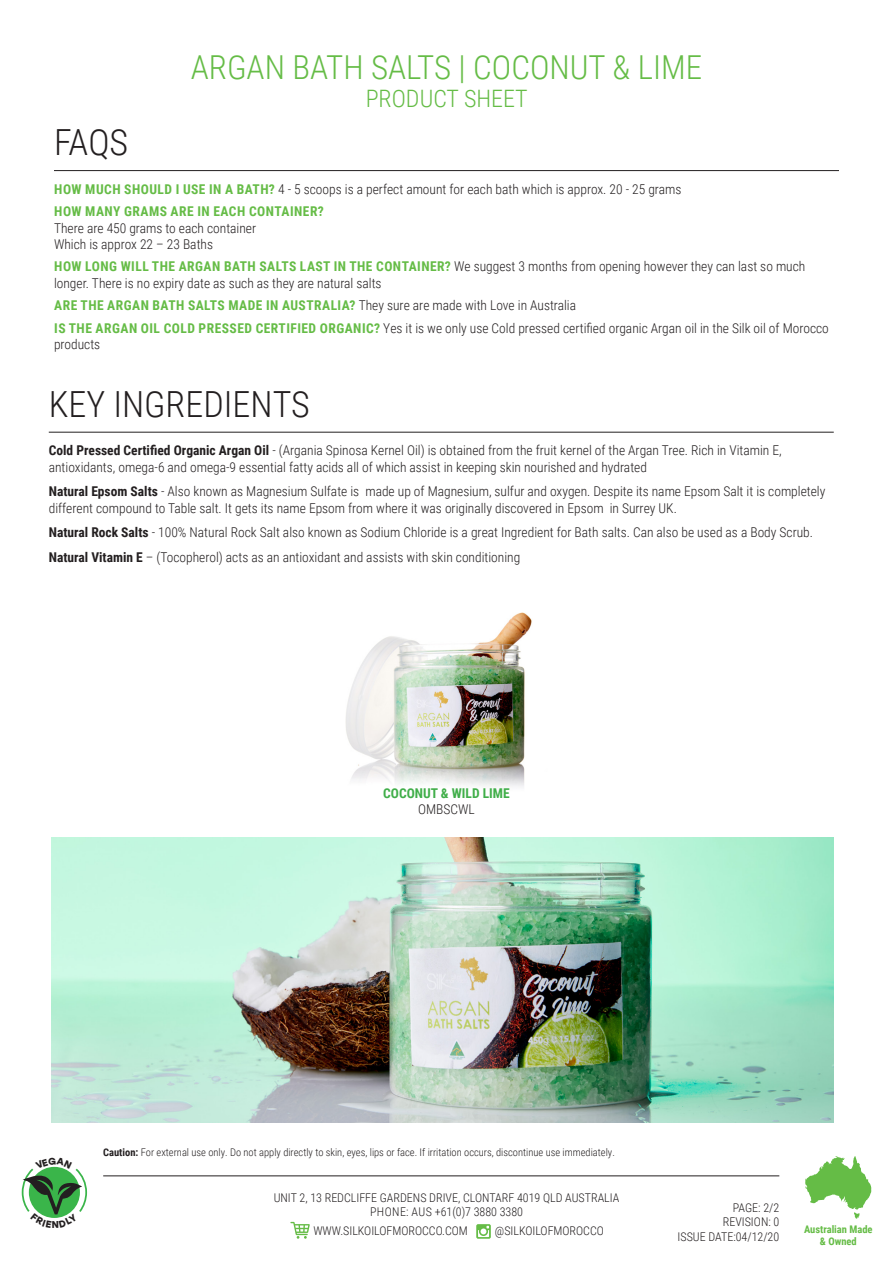
<style>
.page{position:relative;width:893px;height:1263px;background:#fff}
.page>*{position:absolute;margin:0;border:0;box-sizing:border-box;transform-origin:0 0}
.t1{font:300 36px "Roboto Condensed";color:#231f20}
.t2{font:300 33px "Roboto Condensed";color:#65bc46}
.t3{font:300 24px "Roboto Condensed";color:#65bc46}
.t4{font:300 13.5px/16.2px "Roboto Condensed";color:#231f20}
.t5{font:700 13.5px "Roboto Condensed";letter-spacing:.035em;color:#65bc46}
.t6{font:700 13.5px/16.2px "Roboto Condensed";color:#40ae49;text-align:center}
.t7{font:300 12px "Roboto Condensed";color:#231f20}
.t8{font:300 10.5px "Roboto Condensed";color:#231f20}
.t9{font:700 10.5px/12.6px "Roboto Condensed";color:#65bc46;text-align:center}
.s1{font-weight:700;color:#65bc46}
.s2{font-weight:300;color:#231f20}
.s3{font-weight:700}
</style>
<div class="page">
<img style="left:345px;top:612px;width:187px;height:175px">
<svg style="left:805px;top:1156px;width:66px;height:63px"></svg>
<svg style="left:476px;top:1224px;width:15px;height:15px"></svg>
<svg style="left:290px;top:1222px;width:20px;height:17px"></svg>
<hr style="left:103px;top:1175px;width:676px;height:1px;background:#231f20">
<img style="left:51px;top:838px;width:783px;height:285px">
<hr style="left:49px;top:432px;width:785px;height:1px;background:#231f20">
<hr style="left:54px;top:170px;width:785px;height:1px;background:#231f20">
<svg style="left:21px;top:1166px;width:67px;height:52px"></svg>
<p class="t2" style="left:191px;top:44px;width:513px">ARGAN BATH SALTS | COCONUT &amp; LIME</p>
<p class="t3" style="left:366px;top:82px;width:164px">PRODUCT SHEET</p>
<p class="t1" style="left:54px;top:117px;width:76px">FAQS</p>
<p class="t4" style="left:54px;top:180px;width:629px"><span class="s1">HOW MUCH SHOULD I USE IN A BATH?</span> 4 - 5 scoops is a perfect amount for each bath which is approx. 20 - 25 grams</p>
<p class="t4" style="left:54px;top:203px;width:271px"><span class="s1">HOW MANY GRAMS ARE IN EACH CONTAINER?<br></span>There are 450 grams to each container<br>Which is approx 22 – 23 Baths</p>
<p class="t4" style="left:54px;top:258px;width:753px"><span class="s1">HOW LONG WILL THE ARGAN BATH SALTS LAST IN THE CONTAINER?</span> We suggest 3 months from opening however they can last so much longer. There is no expiry date as such as they are natural salts</p>
<p class="t5" style="left:54px;top:296px;width:523px">ARE THE ARGAN BATH SALTS MADE IN AUSTRALIA? <span class="s2">They sure are made with Love in Australia</span></p>
<p class="t4" style="left:54px;top:319px;width:776px"><span class="s1">IS THE ARGAN OIL COLD PRESSED CERTIFIED ORGANIC?</span> Yes it is we only use Cold pressed certified organic Argan oil in the Silk oil of Morocco products</p>
<p class="t1" style="left:49px;top:379px;width:263px">KEY INGREDIENTS</p>
<p class="t4" style="left:49px;top:442px;width:734px"><span class="s3">Cold Pressed Certified Organic Argan Oil</span> - (Argania Spinosa Kernel Oil) is obtained from the fruit kernel of the Argan Tree. Rich in Vitamin E, antioxidants, omega-6 and omega-9 essential fatty acids all of which assist in keeping skin nourished and hydrated</p>
<p class="t4" style="left:49px;top:483px;width:778px"><span class="s3">Natural Epsom Salts</span> - Also known as Magnesium Sulfate is made up of Magnesium, sulfur and oxygen. Despite its name Epsom Salt it is completely different compound to Table salt. It gets its name Epsom from where it was originally discovered in Epsom in Surrey UK.</p>
<p class="t4" style="left:49px;top:524px;width:766px"><span class="s3">Natural Rock Salts</span> - 100% Natural Rock Salt also known as Sodium Chloride is a great Ingredient for Bath salts. Can also be used as a Body Scrub.</p>
<p class="t4" style="left:49px;top:549px;width:473px"><span class="s3">Natural Vitamin E</span> – (Tocopherol) acts as an antioxidant and assists with skin conditioning</p>
<p class="t6" style="left:383px;top:784px;width:128px">COCONUT &amp; WILD LIME<br><span class="s2">OMBSCWL</span></p>
<p class="t8" style="left:103px;top:1145px;width:513px"><span class="s3">Caution:</span> For external use only. Do not apply directly to skin, eyes, lips or face. If irritation occurs, discontinue use immediately.</p>
<p class="t7" style="left:274px;top:1189px;width:347px">UNIT 2, 13 REDCLIFFE GARDENS DRIVE, CLONTARF 4019 QLD AUSTRALIA</p>
<p class="t7" style="left:370px;top:1203px;width:155px">PHONE: AUS +61(0)7 3880 3380</p>
<p class="t7" style="left:313px;top:1222px;width:156px">WWW.SILKOILOFMOROCCO.COM</p>
<p class="t7" style="left:495px;top:1222px;width:110px">@SILKOILOFMOROCCO</p>
<p class="t7" style="left:733px;top:1199px;width:48px">PAGE: 2/2</p>
<p class="t7" style="left:723px;top:1214px;width:58px">REVISION: 0</p>
<p class="t7" style="left:678px;top:1228px;width:103px">ISSUE DATE:04/12/20</p>
<p class="t9" style="left:804px;top:1222px;width:70px">Australian Made &amp; Owned</p>
</div>
